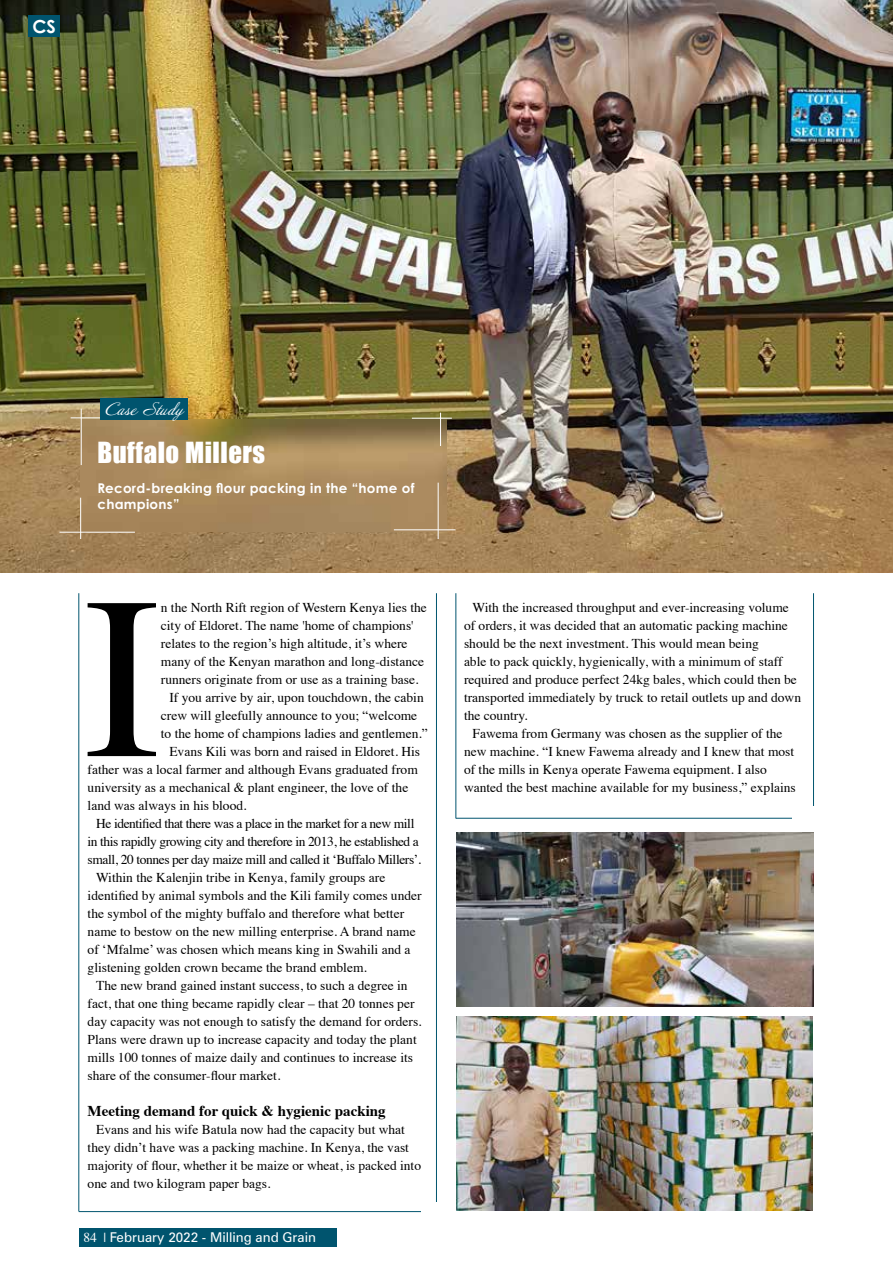
<style>
.page{position:relative;width:893px;height:1263px;background:#fff}
.page>*{position:absolute;margin:0;border:0;box-sizing:border-box;transform-origin:0 0}
.t1{font:231.15px "Times";color:#000}
.t2{font:26.7px "Impact";letter-spacing:.02em;color:#fff}
.t3{font:700 18px "Century Gothic Pro";color:#fff}
.t4{font:16.05px "Annabelle JF";color:#fff}
.t5{font:700 15px "Times";color:#000}
.t6{font:13.5px/18px "Times";color:#000}
.t7{font:13.5px "Times";letter-spacing:-.03em;color:#000}
.t8{font:700 13.5px/16.2px "Century Gothic Pro";letter-spacing:.02em;color:#fff}
.t9{font:13.5px "Zurich BT";color:#fff}
.s1{font-family:"Times"}
</style>
<div class="page">
<img style="left:0;top:0;width:893px;height:572px">
<img style="left:81px;top:420px;width:365px;height:111px">
<hr style="left:78px;top:593px;width:1px;height:618px;background:#00546e">
<hr style="left:79px;top:1211px;width:357px;height:1px;background:#00546e">
<hr style="left:436px;top:593px;width:1px;height:618px;background:#00546e">
<hr style="left:438px;top:483px;width:1px;height:56px;background:#fff">
<hr style="left:394px;top:529px;width:61px;height:1px;background:#fff">
<hr style="left:80px;top:498px;width:1px;height:41px;background:#fff">
<hr style="left:59px;top:532px;width:76px;height:1px;background:#fff">
<div style="left:421px;top:1202px;width:31px;height:17px;background:#fff"></div>
<hr style="left:440px;top:413px;width:1px;height:33px;background:#fff">
<hr style="left:412px;top:418px;width:40px;height:1px;background:#fff">
<hr style="left:81px;top:409px;width:1px;height:56px;background:#fff">
<hr style="left:71px;top:417px;width:37px;height:1px;background:#fff">
<div style="left:79px;top:1228px;width:258px;height:18px;background:#00546e"></div>
<div style="left:101px;top:398px;width:87px;height:22px;background:#00546e"></div>
<hr style="left:455px;top:593px;width:1px;height:225px;background:#00546e">
<hr style="left:456px;top:818px;width:357px;height:1px;background:#00546e">
<hr style="left:813px;top:593px;width:1px;height:225px;background:#00546e">
<img style="left:456px;top:832px;width:358px;height:174px">
<img style="left:456px;top:1017px;width:357px;height:193px">
<div style="left:793px;top:806px;width:30px;height:16px;background:#fff"></div>
<div style="left:28px;top:16px;width:32px;height:21px;background:#00546e"></div>
<h3 class="t3" style="left:32px;top:15px;width:25px">CS</h3>
<p class="t4" style="left:106px;top:399px;width:79px">Case Study</p>
<h2 class="t2" style="left:97px;top:431px;width:169px">Buffalo Millers</h2>
<p class="t8" style="left:97px;top:479px;width:318px">Record-breaking flour packing in the “home of champions”</p>
<h1 class="t1" style="left:84px;top:462px;width:78px">I</h1>
<p class="t6" style="left:161px;top:597px;width:267px">n the North Rift region of Western Kenya lies the</p>
<p class="t6" style="left:161px;top:615px;width:254px">city of Eldoret. The name 'home of champions'</p>
<p class="t6" style="left:161px;top:633px;width:248px">relates to the region’s high altitude, it’s where</p>
<p class="t6" style="left:161px;top:651px;width:265px">many of the Kenyan marathon and long-distance</p>
<p class="t6" style="left:161px;top:669px;width:259px">runners originate from or use as a training base.</p>
<p class="t6" style="left:169px;top:687px;width:256px">If you arrive by air, upon touchdown, the cabin</p>
<p class="t6" style="left:161px;top:705px;width:258px">crew will gleefully announce to you; “welcome</p>
<p class="t6" style="left:161px;top:723px;width:268px">to the home of champions ladies and gentlemen.”</p>
<p class="t6" style="left:169px;top:741px;width:252px">Evans Kili was born and raised in Eldoret. His</p>
<p class="t6" style="left:88px;top:759px;width:332px">father was a local farmer and although Evans graduated from</p>
<p class="t6" style="left:88px;top:777px;width:322px">university as a mechanical &amp; plant engineer, the love of the</p>
<p class="t6" style="left:88px;top:795px;width:160px">land was always in his blood.</p>
<p class="t7" style="left:96px;top:811px;width:320px">He identified that there was a place in the market for a new mill</p>
<p class="t7" style="left:88px;top:829px;width:333px">in this rapidly growing city and therefore in 2013, he established a</p>
<p class="t7" style="left:88px;top:847px;width:335px">small, 20 tonnes per day maize mill and called it ‘Buffalo Millers’.</p>
<p class="t6" style="left:96px;top:867px;width:291px">Within the Kalenjin tribe in Kenya, family groups are</p>
<p class="t6" style="left:88px;top:885px;width:336px">identified by animal symbols and the Kili family comes under</p>
<p class="t6" style="left:88px;top:903px;width:318px">the symbol of the mighty buffalo and therefore what better</p>
<p class="t6" style="left:88px;top:921px;width:330px">name to bestow on the new milling enterprise. A brand name</p>
<p class="t6" style="left:88px;top:939px;width:324px">of ‘Mfalme’ was chosen which means king in Swahili and a</p>
<p class="t6" style="left:88px;top:957px;width:281px">glistening golden crown became the brand emblem.</p>
<p class="t6" style="left:96px;top:975px;width:313px">The new brand gained instant success, to such a degree in</p>
<p class="t6" style="left:88px;top:993px;width:328px">fact, that one thing became rapidly clear – that 20 tonnes per</p>
<p class="t6" style="left:88px;top:1011px;width:336px">day capacity was not enough to satisfy the demand for orders.</p>
<p class="t6" style="left:88px;top:1029px;width:331px">Plans were drawn up to increase capacity and today the plant</p>
<p class="t6" style="left:88px;top:1047px;width:327px">mills 100 tonnes of maize daily and continues to increase its</p>
<p class="t6" style="left:88px;top:1065px;width:194px">share of the consumer-flour market.</p>
<p class="t5" style="left:88px;top:1097px;width:300px">Meeting demand for quick &amp; hygienic packing</p>
<p class="t6" style="left:88px;top:1119px;width:335px;text-indent:9px">Evans and his wife Batula now had the capacity but what they didn’t have was a packing machine. In Kenya, the vast majority of flour, whether it be maize or wheat, is packed into one and two kilogram paper bags.</p>
<p class="t9" style="left:83px;top:1229px;width:234px"><span class="s1">84 |</span> February 2022 - Milling and Grain</p>
<p class="t6" style="left:464px;top:597px;width:339px;text-indent:9px">With the increased throughput and ever-increasing volume of orders, it was decided that an automatic packing machine should be the next investment. This would mean being<br>able to pack quickly, hygienically, with a minimum of staff required and produce perfect 24kg bales, which could then be transported immediately by truck to retail outlets up and down the country.</p>
<p class="t6" style="left:464px;top:723px;width:333px;text-indent:9px">Fawema from Germany was chosen as the supplier of the new machine. “I knew Fawema already and I knew that most of the mills in Kenya operate Fawema equipment. I also wanted the best machine available for my business,” explains</p>
</div>
